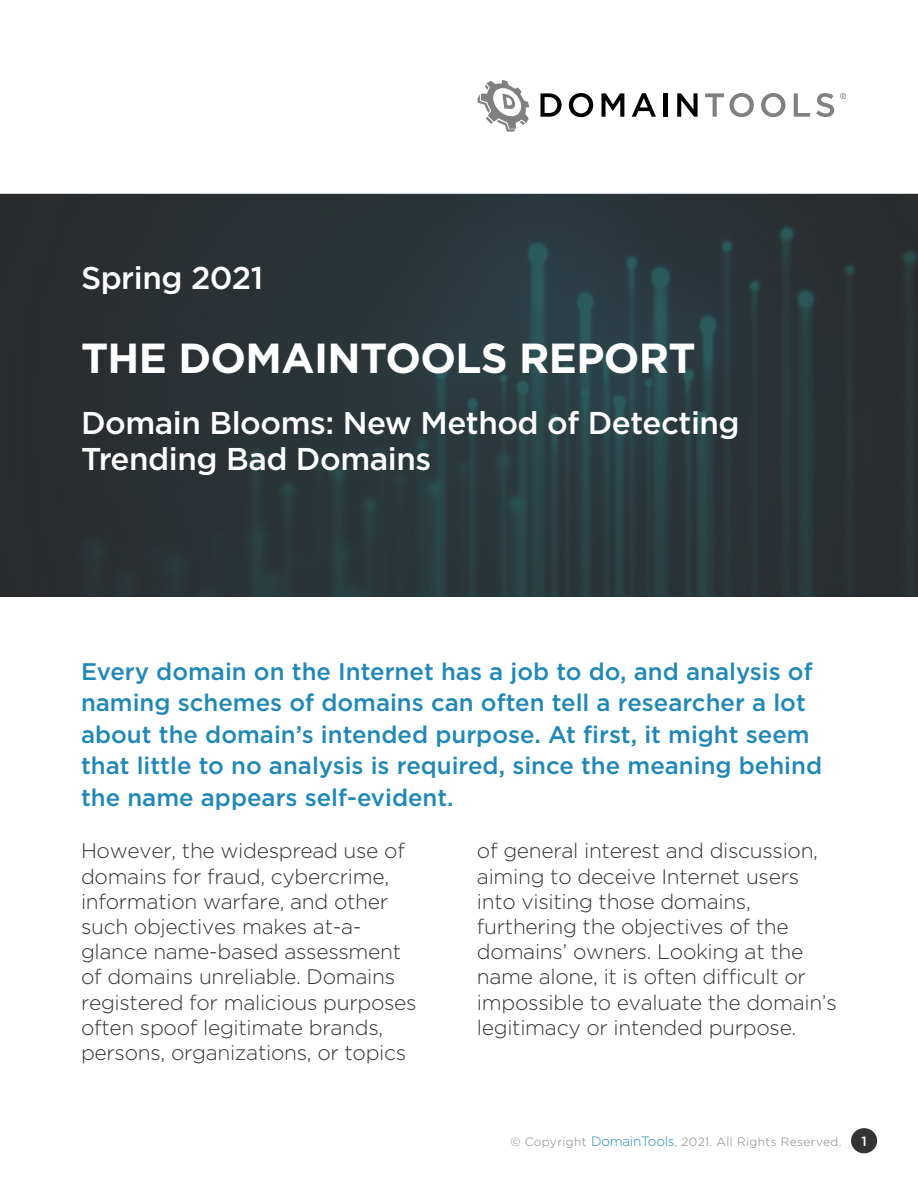
<style>
.page{position:relative;width:918px;height:1188px;background:#fff}
.page>*{position:absolute;margin:0;border:0;box-sizing:border-box;transform-origin:0 0}
.Document_Title{font:700 42px "Gotham";letter-spacing:-.015em;color:#fff}
.Document_Title-2{font:500 31.5px/36px "Gotham";letter-spacing:-.015em;color:#fff}
.intro{font:500 24px/31.5px "Gotham";color:#2088b7}
.body{font:300 21px/25.2px "Gotham";letter-spacing:-.015em;color:#343433}
.t1{font:500 13.5px "Gotham";color:#fff}
.t2{font:300 12px "Gotham";letter-spacing:.03em;color:#828181}
.s1{font-size:13.5px;color:#2088b7}
</style>
<div class="page">
<img style="left:0;top:194px;width:918px;height:403px">
<div style="left:851px;top:1128px;width:26px;height:25px;background:#343433;border-radius:50%"></div>
<svg style="left:541px;top:93px;width:21px;height:24px"></svg>
<svg style="left:569px;top:93px;width:24px;height:24px"></svg>
<svg style="left:601px;top:93px;width:23px;height:24px"></svg>
<svg style="left:632px;top:93px;width:24px;height:24px"></svg>
<hr style="left:664px;top:93px;width:4px;height:24px;background:#000">
<svg style="left:677px;top:93px;width:21px;height:24px"></svg>
<svg style="left:705px;top:93px;width:49px;height:24px"></svg>
<svg style="left:761px;top:93px;width:24px;height:24px"></svg>
<svg style="left:794px;top:93px;width:16px;height:24px"></svg>
<svg style="left:816px;top:93px;width:18px;height:24px"></svg>
<svg style="left:840px;top:93px;width:6px;height:6px"></svg>
<svg style="left:478px;top:80px;width:51px;height:52px"></svg>
<p class="Document_Title-2" style="left:81px;top:260px;width:184px">Spring 2021</p>
<p class="Document_Title" style="left:81px;top:334px;width:616px">THE DOMAINTOOLS REPORT</p>
<p class="Document_Title-2" style="left:81px;top:404px;width:660px">Domain Blooms: New Method of Detecting<br>Trending Bad Domains</p>
<p class="intro" style="left:81px;top:655px;width:743px">Every domain on the Internet has a job to do, and analysis of naming schemes of domains can often tell a researcher a lot about the domain’s intended purpose. At first, it might seem that little to no analysis is required, since the meaning behind the name appears self-evident.</p>
<p class="body" style="left:81px;top:838px;width:337px">However, the widespread use of domains for fraud, cybercrime, information warfare, and other such objectives makes at-a&shy;glance name-based assessment of domains unreliable. Domains registered for malicious purposes often spoof legitimate brands, persons, organizations, or topics</p>
<p class="body" style="left:477px;top:838px;width:361px">of general interest and discussion, aiming to deceive Internet users into visiting those domains, furthering the objectives of the domains’ owners. Looking at the name alone, it is often difficult or impossible to evaluate the domain’s legitimacy or intended purpose.</p>
<p class="t2" style="left:511px;top:1134px;width:332px">© Copyright <span class="s1">DomainTools</span>, 2021. All Rights Reserved.</p>
<p class="t1" style="left:861px;top:1132px;width:7px">1</p>
</div>
